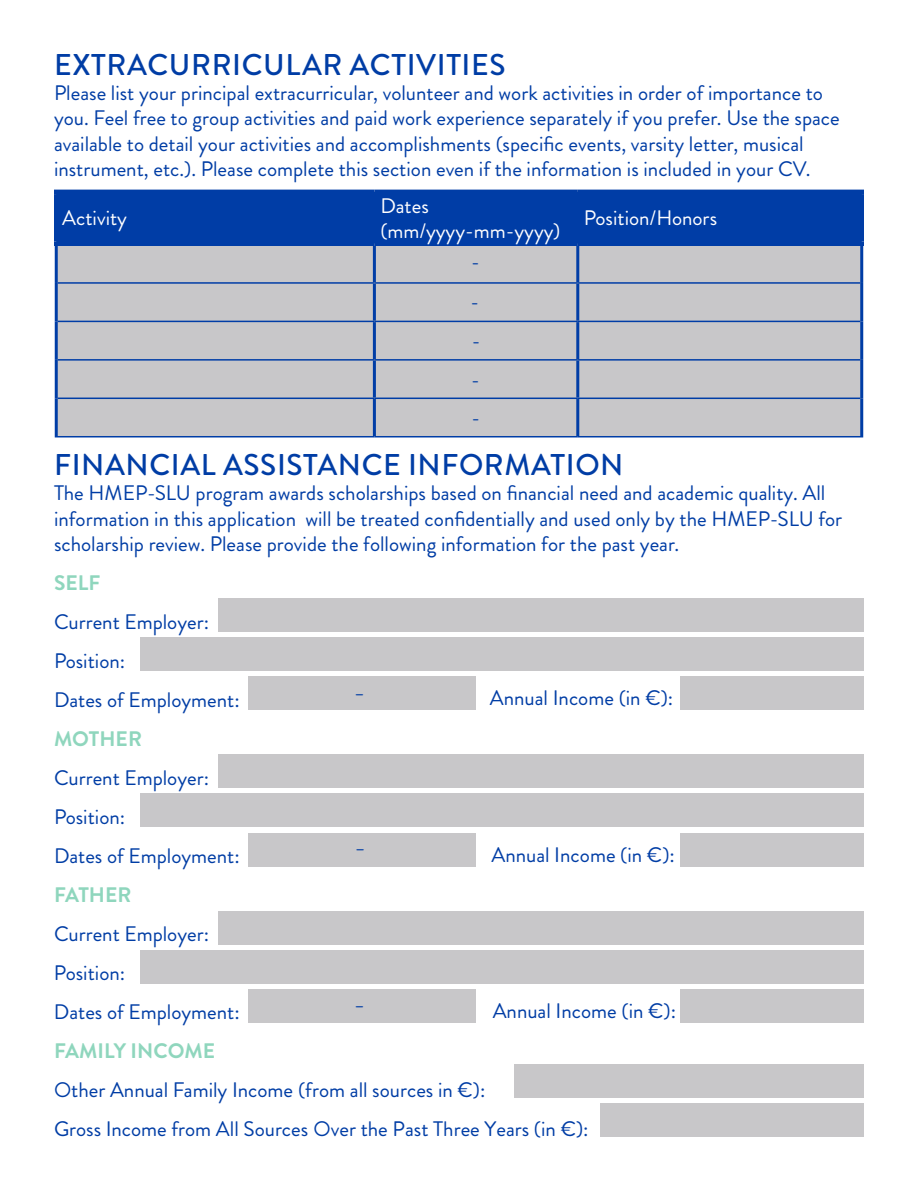
<style>
.page{position:relative;width:918px;height:1188px;background:#fff}
.page>*{position:absolute;margin:0;border:0;box-sizing:border-box;transform-origin:0 0}
.t1{font:500 30px "Brandon Grotesque";letter-spacing:.02em;color:#003da5}
.t2{font:21px/39px "Brandon Grotesque";color:#003da5}
.t3{font:21px/25.2px "Brandon Grotesque";color:#fff}
.t4{font:700 21px "Brandon Grotesque";color:#8fd6bd}
</style>
<div class="page">
<div style="left:58px;top:194px;width:802px;height:47px;background:#003da6"></div>
<svg style="left:58px;top:246px;width:802px;height:190px;background:#c0c1c7"></svg>
<hr style="left:54px;top:190px;width:320px;height:4px;background:#003da6">
<hr style="left:54px;top:194px;width:4px;height:47px;background:#003da6">
<hr style="left:374px;top:190px;width:204px;height:4px;background:#003da6">
<div style="left:372px;top:194px;width:5px;height:47px;background:#003da6"></div>
<hr style="left:578px;top:190px;width:286px;height:4px;background:#003da6">
<hr style="left:576px;top:194px;width:4px;height:47px;background:#003da6">
<hr style="left:860px;top:194px;width:4px;height:47px;background:#003da6">
<div style="left:54px;top:241px;width:320px;height:5px;background:#003da6"></div>
<div style="left:374px;top:241px;width:204px;height:5px;background:#003da6"></div>
<div style="left:578px;top:241px;width:286px;height:5px;background:#003da6"></div>
<hr style="left:373px;top:246px;width:3px;height:36px;background:#003da6">
<hr style="left:373px;top:284px;width:3px;height:37px;background:#003da6">
<hr style="left:373px;top:322px;width:3px;height:37px;background:#003da6">
<hr style="left:373px;top:361px;width:3px;height:37px;background:#003da6">
<hr style="left:373px;top:399px;width:3px;height:37px;background:#003da6">
<hr style="left:55px;top:246px;width:3px;height:37px;background:#003da6">
<hr style="left:576px;top:246px;width:3px;height:36px;background:#003da6">
<hr style="left:860px;top:246px;width:3px;height:37px;background:#003da6">
<hr style="left:55px;top:321px;width:3px;height:39px;background:#003da6">
<hr style="left:576px;top:322px;width:3px;height:37px;background:#003da6">
<hr style="left:860px;top:321px;width:3px;height:39px;background:#003da6">
<hr style="left:58px;top:282px;width:316px;height:2px;background:#003da6">
<hr style="left:374px;top:282px;width:204px;height:2px;background:#003da6">
<hr style="left:578px;top:282px;width:282px;height:2px;background:#003da6">
<hr style="left:58px;top:321px;width:316px;height:1px;background:#003da6">
<hr style="left:374px;top:321px;width:204px;height:1px;background:#003da6">
<hr style="left:578px;top:321px;width:282px;height:1px;background:#003da6">
<hr style="left:55px;top:283px;width:3px;height:38px;background:#003da6">
<hr style="left:576px;top:284px;width:3px;height:37px;background:#003da6">
<hr style="left:860px;top:283px;width:3px;height:38px;background:#003da6">
<hr style="left:58px;top:359px;width:316px;height:2px;background:#003da6">
<hr style="left:374px;top:359px;width:204px;height:2px;background:#003da6">
<hr style="left:578px;top:359px;width:282px;height:2px;background:#003da6">
<hr style="left:58px;top:398px;width:316px;height:1px;background:#003da6">
<hr style="left:374px;top:398px;width:204px;height:1px;background:#003da6">
<hr style="left:578px;top:398px;width:282px;height:1px;background:#003da6">
<hr style="left:55px;top:436px;width:319px;height:1px;background:#003da6">
<hr style="left:374px;top:436px;width:204px;height:1px;background:#003da6">
<hr style="left:578px;top:436px;width:285px;height:1px;background:#003da6">
<hr style="left:55px;top:360px;width:3px;height:38px;background:#003da6">
<hr style="left:576px;top:361px;width:3px;height:37px;background:#003da6">
<hr style="left:860px;top:360px;width:3px;height:38px;background:#003da6">
<hr style="left:55px;top:398px;width:3px;height:38px;background:#003da6">
<hr style="left:576px;top:399px;width:3px;height:37px;background:#003da6">
<hr style="left:860px;top:398px;width:3px;height:38px;background:#003da6">
<div style="left:60px;top:249px;width:309px;height:31px;background:#c8c7c9"></div>
<div style="left:60px;top:287px;width:309px;height:32px;background:#c8c7c9"></div>
<div style="left:60px;top:325px;width:309px;height:32px;background:#c8c7c9"></div>
<div style="left:60px;top:364px;width:309px;height:32px;background:#c8c7c9"></div>
<div style="left:378px;top:287px;width:194px;height:32px;background:#c8c7c9"></div>
<div style="left:378px;top:325px;width:194px;height:32px;background:#c8c7c9"></div>
<div style="left:378px;top:364px;width:194px;height:32px;background:#c8c7c9"></div>
<div style="left:378px;top:249px;width:194px;height:31px;background:#c8c7c9"></div>
<div style="left:583px;top:287px;width:277px;height:32px;background:#c8c7c9"></div>
<div style="left:583px;top:325px;width:277px;height:32px;background:#c8c7c9"></div>
<div style="left:583px;top:364px;width:277px;height:32px;background:#c8c7c9"></div>
<div style="left:583px;top:249px;width:277px;height:31px;background:#c8c7c9"></div>
<div style="left:60px;top:402px;width:309px;height:32px;background:#c8c7c9"></div>
<div style="left:378px;top:402px;width:194px;height:32px;background:#c8c7c9"></div>
<div style="left:583px;top:402px;width:277px;height:32px;background:#c8c7c9"></div>
<div style="left:219px;top:598px;width:645px;height:34px;background:#c8c7c9"></div>
<div style="left:140px;top:638px;width:724px;height:33px;background:#c8c7c9"></div>
<div style="left:680px;top:677px;width:184px;height:33px;background:#c8c7c9"></div>
<div style="left:248px;top:677px;width:227px;height:33px;background:#c8c7c9"></div>
<div style="left:219px;top:755px;width:645px;height:33px;background:#c8c7c9"></div>
<div style="left:140px;top:794px;width:724px;height:33px;background:#c8c7c9"></div>
<div style="left:680px;top:833px;width:184px;height:33px;background:#c8c7c9"></div>
<div style="left:248px;top:833px;width:227px;height:33px;background:#c8c7c9"></div>
<div style="left:219px;top:911px;width:645px;height:33px;background:#c8c7c9"></div>
<div style="left:140px;top:950px;width:724px;height:33px;background:#c8c7c9"></div>
<div style="left:680px;top:989px;width:184px;height:33px;background:#c8c7c9"></div>
<div style="left:248px;top:989px;width:227px;height:33px;background:#c8c7c9"></div>
<div style="left:515px;top:1065px;width:349px;height:33px;background:#c8c7c9"></div>
<div style="left:600px;top:1104px;width:264px;height:33px;background:#c8c7c9"></div>
<h1 class="t1" style="left:54px;top:44px;width:453px">EXTRACURRICULAR ACTIVITIES</h1>
<p class="t2" style="left:54px;top:81px;width:787px;line-height:25.2px">Please list your principal extracurricular, volunteer and work activities in order of importance to you. Feel free to group activities and paid work experience separately if you prefer. Use the space available to detail your activities and accomplishments (specific events, varsity letter, musical instrument, etc.). Please complete this section even if the information is included in your CV.</p>
<p class="t3" style="left:62px;top:206px;width:66px">Activity</p>
<p class="t3" style="left:380px;top:193px;width:182px">Dates (mm/yyyy-mm-yyyy)</p>
<p class="t2" style="left:471px;top:243px;width:11px;text-align:justify">- - - - -</p>
<p class="t3" style="left:584px;top:206px;width:135px">Position/Honors</p>
<h1 class="t1" style="left:54px;top:444px;width:571px">FINANCIAL ASSISTANCE INFORMATION</h1>
<p class="t2" style="left:54px;top:481px;width:790px;line-height:25.2px">The HMEP-SLU program awards scholarships based on financial need and academic quality. All information in this application will be treated confidentially and used only by the HMEP-SLU for scholarship review. Please provide the following information for the past year.</p>
<p class="t4" style="left:54px;top:568px;width:48px">SELF</p>
<p class="t2" style="left:54px;top:602px;width:187px">Current Employer:<br>Position:<br>Dates of Employment:</p>
<p class="t4" style="left:54px;top:724px;width:89px">MOTHER</p>
<p class="t2" style="left:54px;top:758px;width:187px">Current Employer:<br>Position:<br>Dates of Employment:</p>
<p class="t4" style="left:54px;top:880px;width:79px">FATHER</p>
<p class="t2" style="left:54px;top:914px;width:187px">Current Employer:<br>Position:<br>Dates of Employment:</p>
<p class="t4" style="left:54px;top:1036px;width:163px">FAMILY INCOME</p>
<p class="t2" style="left:54px;top:1070px;width:536px">Other Annual Family Income (from all sources in €):<br>Gross Income from All Sources Over the Past Three Years (in €):</p>
<p class="t2" style="left:490px;top:678px;width:185px">Annual Income (in €):</p>
<p class="t2" style="left:355px;top:667px;width:10px">_</p>
<p class="t2" style="left:491px;top:835px;width:185px">Annual Income (in €):</p>
<p class="t2" style="left:356px;top:822px;width:10px">_</p>
<p class="t2" style="left:355px;top:980px;width:10px">_</p>
<p class="t2" style="left:493px;top:991px;width:185px">Annual Income (in €):</p>
</div>
